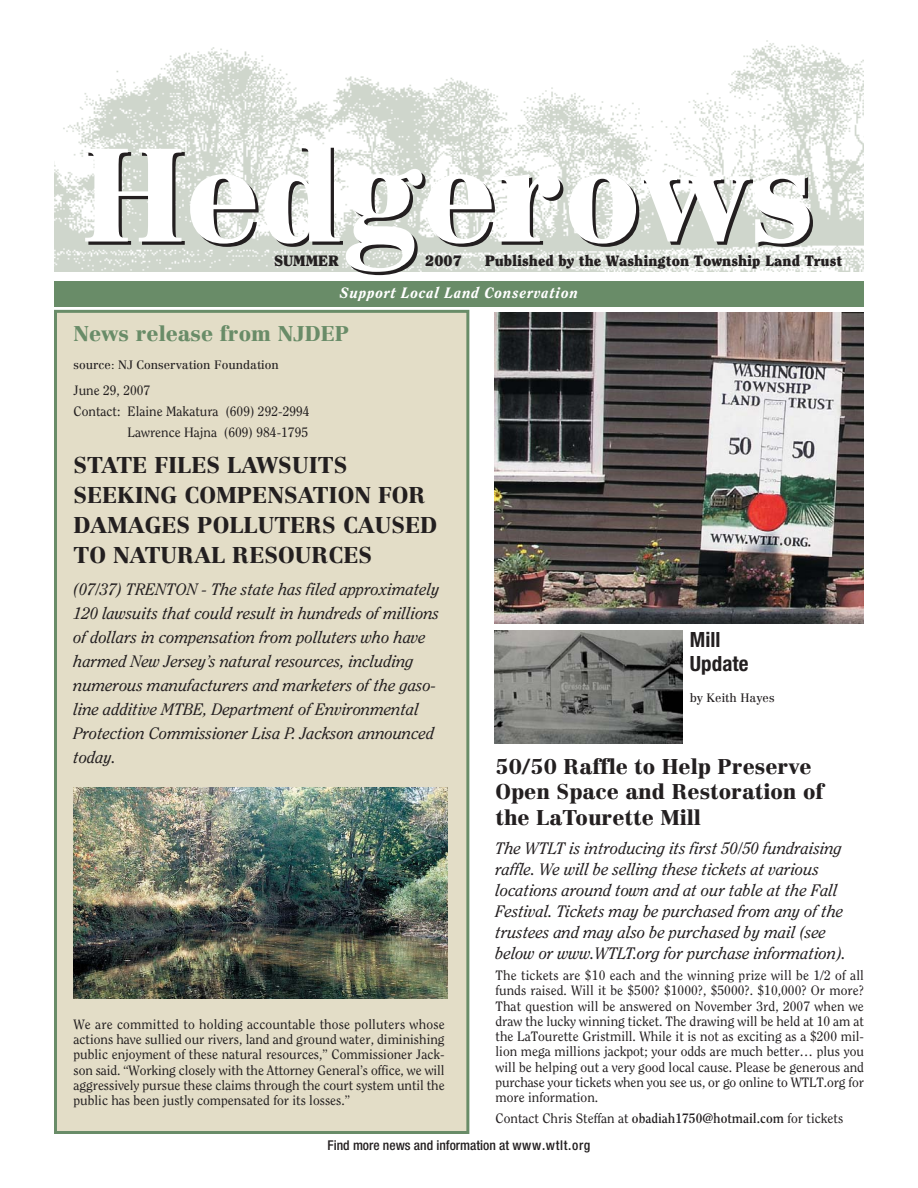
<style>
.page{position:relative;width:918px;height:1188px;background:#fff}
.page>*{position:absolute;margin:0;border:0;box-sizing:border-box;transform-origin:0 0}
.t1{font:900 130.2px "Centennial";color:#231f20}
.t2{font:900 22.5px/30px "Centennial";color:#231f20}
.t3{font:900 21px/25.5px "Centennial";color:#231f20}
.t4{font:900 21px "Centennial";color:#698c68}
.t5{font:700 condensed 21px/24px "Helvetica Neue";letter-spacing:.005em;color:#231f20}
.t6{font:italic 16.5px/24px "Clearface";color:#231f20}
.t7{font:900 15px "Clearface";color:#231f20}
.t8{font:italic 800 15px "Clearface";letter-spacing:.055em;color:#fff}
.t9{font:13.5px/15.3px "Clearface";color:#231f20;text-align:justify}
.t10{font:500 condensed 13.5px "Helvetica Neue LT Std";color:#231f20}
.t11{font:12px "Centennial";color:#231f20}
.s1{font-weight:700}
</style>
<div class="page">
<div style="left:54px;top:281px;width:810px;height:26px;background:#698c68"></div>
<div style="left:56px;top:311px;width:412px;height:821px;background:#e3ddc7"></div>
<div style="left:54px;top:310px;width:415px;height:824px;border:3px solid #698c68"></div>
<img style="left:54px;top:40px;width:810px;height:231px">
<img style="left:73px;top:787px;width:374px;height:212px">
<img style="left:494px;top:313px;width:370px;height:310px">
<img style="left:494px;top:630px;width:188px;height:114px">
<h1 class="t1" style="left:85px;top:146px;width:735px">Hedgerows</h1>
<p class="t7" style="left:274px;top:255px;width:66px">SUMMER</p>
<p class="t7" style="left:425px;top:255px;width:38px">2007</p>
<p class="t7" style="left:485px;top:255px;width:359px">Published by the Washington Township Land Trust</p>
<p class="t8" style="left:340px;top:287px;width:240px">Support Local Land Conservation</p>
<h3 class="t4" style="left:74px;top:325px;width:277px">News release from NJDEP</h3>
<p class="t11" style="left:74px;top:360px;width:207px">source: NJ Conservation Foundation</p>
<p class="t9" style="left:74px;top:384px;width:78px">June 29, 2007</p>
<p class="t9" style="left:74px;top:405px;width:238px">Contact: Elaine Makatura (609) 292-2994</p>
<p class="t9" style="left:128px;top:425px;width:182px">Lawrence Hajna (609) 984-1795</p>
<h2 class="t2" style="left:74px;top:452px;width:365px">STATE FILES LAWSUITS<br>SEEKING COMPENSATION FOR<br>DAMAGES POLLUTERS CAUSED<br>TO NATURAL RESOURCES</h2>
<p class="t6" style="left:74px;top:579px;width:368px">(07/37) TRENTON - The state has filed approximately 120 lawsuits that could result in hundreds of millions of dollars in compensation from polluters who have harmed New Jersey’s natural resources, including numerous manufacturers and marketers of the gaso&shy;line additive MTBE, Department of Environmental Protection Commissioner Lisa P. Jackson announced today.</p>
<p class="t9" style="left:74px;top:1017px;width:373px">We are committed to holding accountable those polluters whose actions have sullied our rivers, land and ground water, diminishing public enjoyment of these natural resources,” Commissioner Jack&shy;son said. “Working closely with the Attorney General’s office, we will aggressively pursue these claims through the court system until the public has been justly compensated for its losses.”</p>
<h3 class="t5" style="left:690px;top:629px;width:60px">Mill<br>Update</h3>
<p class="t11" style="left:690px;top:693px;width:86px">by Keith Hayes</p>
<h3 class="t3" style="left:496px;top:755px;width:330px">50/50 Raffle to Help Preserve<br>Open Space and Restoration of the LaTourette Mill</h3>
<p class="t6" style="left:496px;top:839px;width:352px;line-height:21px">The WTLT is introducing its first 50/50 fundraising raffle. We will be selling these tickets at various locations around town and at our table at the Fall Festival. Tickets may be purchased from any of the trustees and may also be purchased by mail (see below or www.WTLT.org for purchase information).</p>
<p class="t9" style="left:496px;top:969px;width:370px">The tickets are $10 each and the winning prize will be 1/2 of all funds raised. Will it be $500? $1000?, $5000?. $10,000? Or more?<br>That question will be answered on November 3rd, 2007 when we draw the lucky winning ticket. The drawing will be held at 10 am at the LaTourette Gristmill. While it is not as exciting as a $200 mil&shy;lion mega millions jackpot; your odds are much better… plus you will be helping out a very good local cause. Please be generous and purchase your tickets when you see us, or go online to WTLT.org for more information.</p>
<p class="t9" style="left:496px;top:1112px;width:349px">Contact Chris Steffan at <span class="s1">obadiah1750@hotmail.com</span> for tickets</p>
<p class="t10" style="left:328px;top:1141px;width:264px">Find more news and information at www.wtlt.org</p>
</div>
